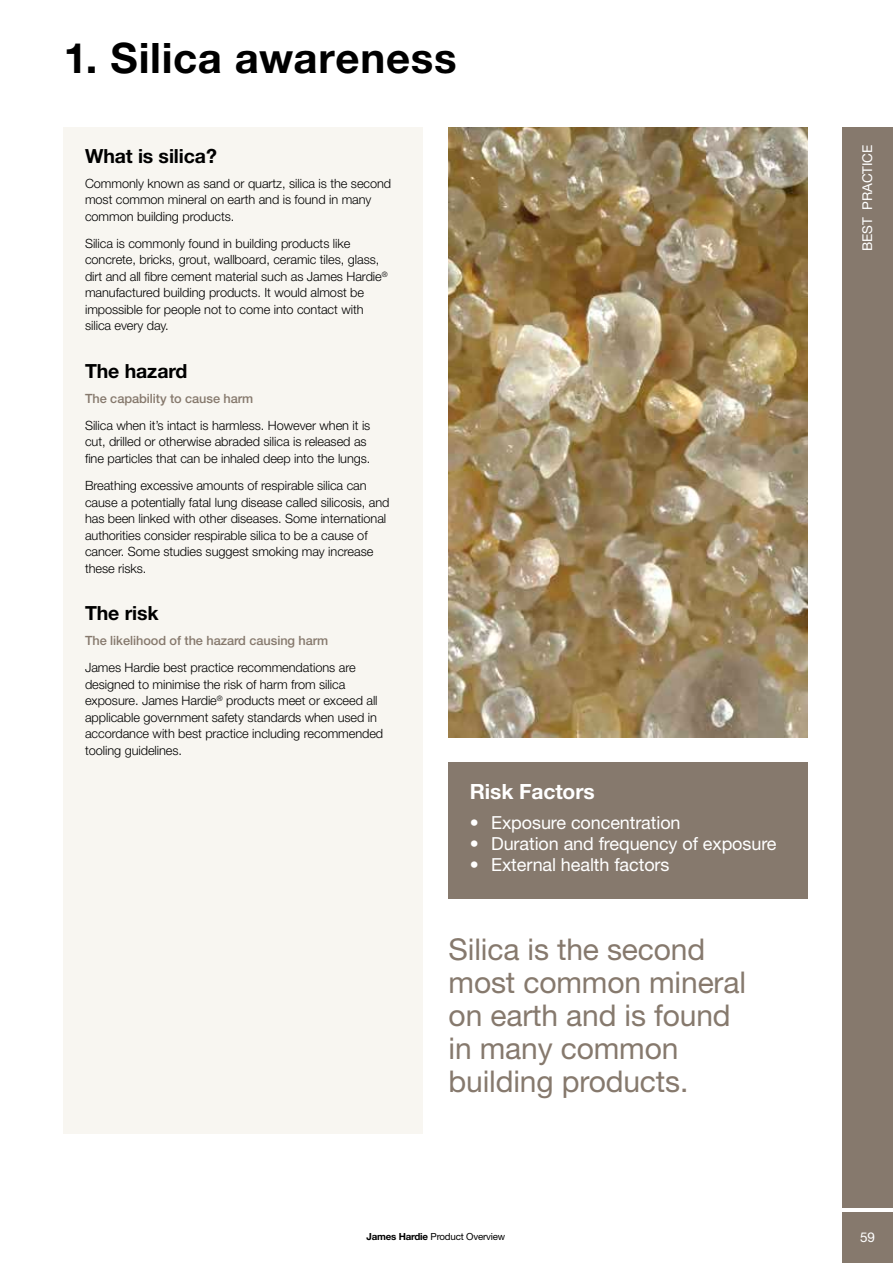
<style>
.page{position:relative;width:893px;height:1263px;background:#fff}
.page>*{position:absolute;margin:0;border:0;box-sizing:border-box;transform-origin:0 0}
.t1{font:700 42px "Helvetica Neue LT Std";letter-spacing:.015em;color:#000}
.t2{font:30px/33px "Helvetica Neue LT Std";letter-spacing:-.005em;color:#86796d}
.t3{font:700 21px "Helvetica Neue LT Std";letter-spacing:-.005em;color:#fff}
.t4{font:700 19.5px "Helvetica Neue LT Std";letter-spacing:-.005em;color:#000}
.t5{font:18px "Helvetica Neue LT Std";letter-spacing:-.005em;color:#fff}
.t6{font:13.5px "Helvetica Neue LT Std";letter-spacing:-.005em;color:#fff}
.t7{font:300 12.75px/16.5px "Helvetica Neue LT Std";letter-spacing:-.005em;color:#000}
.t8{font:500 12.75px "Helvetica Neue LT Std";letter-spacing:-.005em;color:#86796d}
.t9{font:9.75px "Helvetica Neue LT Std";letter-spacing:-.02em;color:#000}
.s1{font-weight:700}
</style>
<div class="page">
<div style="left:842px;top:128px;width:51px;height:1080px;background:#86796d"></div>
<div style="left:842px;top:1212px;width:51px;height:51px;background:#86796d"></div>
<img style="left:449px;top:128px;width:359px;height:609px">
<div style="left:64px;top:128px;width:359px;height:1006px;background:#f8f6f1"></div>
<div style="left:449px;top:763px;width:359px;height:136px;background:#86796d"></div>
<h1 class="t1" style="left:64px;top:32px;width:394px">1. Silica awareness</h1>
<h3 class="t4" style="left:85px;top:144px;width:133px">What is silica?</h3>
<p class="t7" style="left:85px;top:175px;width:308px">Commonly known as sand or quartz, silica is the second most common mineral on earth and is found in many common building products.</p>
<p class="t7" style="left:85px;top:235px;width:304px">Silica is commonly found in building products like concrete, bricks, grout, wallboard, ceramic tiles, glass, dirt and all fibre cement material such as James Hardie<sup>® </sup>manufactured building products. It would almost be impossible for people not to come into contact with silica every day.</p>
<h3 class="t4" style="left:85px;top:359px;width:104px">The hazard</h3>
<p class="t8" style="left:85px;top:391px;width:170px">The capability to cause harm</p>
<p class="t7" style="left:85px;top:417px;width:287px">Silica when it’s intact is harmless. However when it is cut, drilled or otherwise abraded silica is released as fine particles that can be inhaled deep into the lungs.</p>
<p class="t7" style="left:85px;top:477px;width:306px">Breathing excessive amounts of respirable silica can cause a potentially fatal lung disease called silicosis, and has been linked with other diseases. Some international authorities consider respirable silica to be a cause of cancer. Some studies suggest smoking may increase these risks.</p>
<h3 class="t4" style="left:85px;top:601px;width:75px">The risk</h3>
<p class="t8" style="left:85px;top:633px;width:245px">The likelihood of the hazard causing harm</p>
<p class="t7" style="left:85px;top:659px;width:300px">James Hardie best practice recommendations are designed to minimise the risk of harm from silica exposure. James Hardie<sup>®</sup> products meet or exceed all applicable government safety standards when used in accordance with best practice including recommended tooling guidelines.</p>
<h3 class="t3" style="left:470px;top:779px;width:126px">Risk Factors</h3>
<h3 class="t5" style="left:470px;top:811px;width:212px">• Exposure concentration</h3>
<h3 class="t5" style="left:470px;top:832px;width:308px">• Duration and frequency of exposure</h3>
<h3 class="t5" style="left:470px;top:853px;width:201px">• External health factors</h3>
<h2 class="t2" style="left:449px;top:933px;width:299px">Silica is the second most common mineral on earth and is found in many common building products.</h2>
<p class="t6" style="left:859px;top:251px;width:108px;rotate:-90deg">BEST PRACTICE</p>
<p class="t9" style="left:366px;top:1231px;width:140px"><span class="s1">James Hardie</span> Product Overview</p>
<p class="t6" style="left:860px;top:1229px;width:16px">59</p>
</div>
